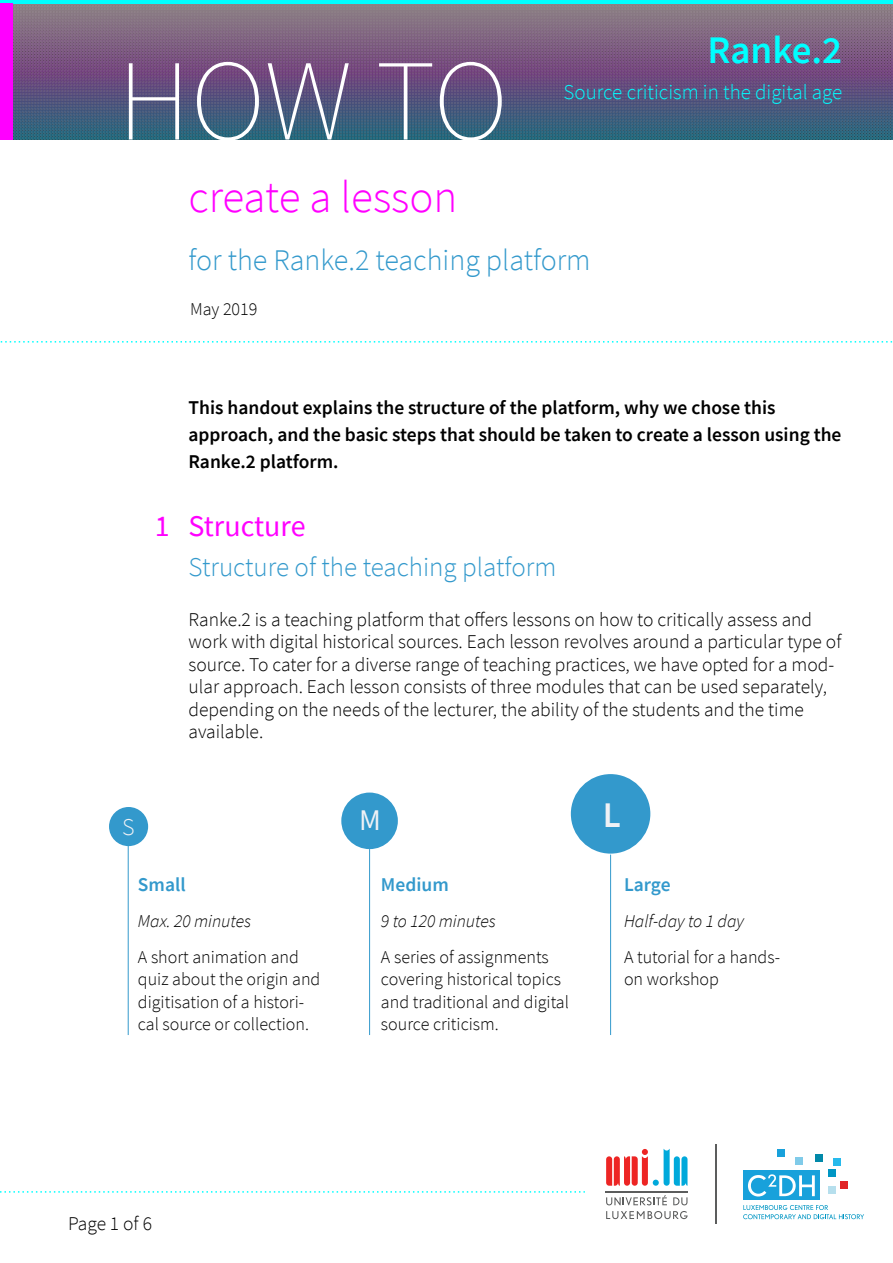
<style>
.page{position:relative;width:893px;height:1263px;background:#fff}
.page>*{position:absolute;margin:0;border:0;box-sizing:border-box;transform-origin:0 0}
.t1{font:200 115.5px "Source Sans Pro";color:#fff}
.t2{font:300 45px "Source Sans Pro";color:#f0f}
.t3{font:600 39px "Source Sans Pro";letter-spacing:-.005em;color:#0ff}
.nrs_Section{font:600 36px "Source Sans Pro";color:#eff1f5}
.t4{font:300 30px "Source Sans Pro";color:#39c}
.Section_1___subtitle{font:30px "Source Sans Pro";color:#f0f}
.nrs_Section-2{font:30px "Source Sans Pro";color:#eff1f5}
.nrs_Section-3{font:30px "Source Sans Pro";color:#f0f}
.Subsection{font:300 27px "Source Sans Pro";color:#39c}
.nrs_Section-4{font:300 24px "Source Sans Pro";color:#eff1f5}
.t5{font:300 21px "Source Sans Pro";color:#0ff}
.Body_text{font:300 19.5px/22.5px "Source Sans Pro";color:#000}
.intro_text{font:600 19.5px/27px "Source Sans Pro";color:#000}
.Subkop{font:600 19.5px "Source Sans Pro";color:#39c}
.Body_text_small{font:300 18px/22.5px "Source Sans Pro";color:#000}
.Body_text-2{font:italic 300 18px "Source Sans Pro";color:#000}
.Body_text_small-2{font:italic 300 18px "Source Sans Pro";color:#000}
.Body_text-3{font:300 18px "Source Sans Pro";color:#000}
</style>
<div class="page">
<svg style="left:606px;top:1195px;width:61px;height:10px"></svg>
<svg style="left:673px;top:1197px;width:14px;height:8px"></svg>
<hr style="left:605px;top:1191px;width:83px;height:1px;background:#5c5d5d">
<svg style="left:606px;top:1211px;width:82px;height:8px"></svg>
<svg style="left:606px;top:1149px;width:81px;height:37px"></svg>
<svg style="left:743px;top:1205px;width:121px;height:14px"></svg>
<div style="left:743px;top:1170px;width:77px;height:30px;background:#18a1db"></div>
<div style="left:828px;top:1169px;width:8px;height:8px;background:#0096c4"></div>
<div style="left:840px;top:1181px;width:8px;height:8px;background:#e12426"></div>
<div style="left:833px;top:1158px;width:8px;height:8px;background:#27baec"></div>
<div style="left:795px;top:1157px;width:8px;height:8px;background:#80cbe9"></div>
<div style="left:815px;top:1154px;width:7px;height:8px;background:#0189a9"></div>
<div style="left:828px;top:1186px;width:8px;height:8px;background:#b6dfed"></div>
<div style="left:777px;top:1149px;width:8px;height:8px;background:#18a1db"></div>
<svg style="left:748px;top:1174px;width:67px;height:22px"></svg>
<hr style="left:716px;top:1144px;width:1px;height:80px;background:#5c5d5d">
<img style="left:12px;top:3px;width:881px;height:137px">
<svg style="left:0;top:341px;width:893px;height:2px"></svg>
<svg style="left:0;top:1191px;width:585px;height:2px"></svg>
<div style="left:109px;top:807px;width:39px;height:39px;background:#39c;border-radius:50%"></div>
<div style="left:341px;top:792px;width:57px;height:57px;background:#39c;border-radius:50%"></div>
<div style="left:571px;top:774px;width:79px;height:80px;background:#39c;border-radius:50%"></div>
<hr style="left:128px;top:844px;width:1px;height:191px;background:#39c">
<hr style="left:369px;top:849px;width:1px;height:186px;background:#39c">
<hr style="left:610px;top:854px;width:1px;height:181px;background:#39c">
<hr style="left:0;top:0;width:893px;height:3px;background:#0ff">
<div style="left:0;top:3px;width:12px;height:137px;background:#f0f"></div>
<h1 class="t1" style="left:117px;top:31px;width:392px">HOW TO</h1>
<h3 class="t3" style="left:707px;top:24px;width:136px">Ranke.2</h3>
<p class="t5" style="left:563px;top:79px;width:280px">Source criticism in the digital age</p>
<p class="t2" style="left:189px;top:169px;width:270px">create a lesson</p>
<p class="t4" style="left:189px;top:242px;width:404px">for the Ranke.2 teaching platform</p>
<p class="Body_text-3" style="left:190px;top:298px;width:69px">May 2019</p>
<p class="nrs_Section-3" style="left:155px;top:506px;width:16px">1</p>
<p class="intro_text" style="left:189px;top:394px;width:654px">This handout explains the structure of the platform, why we chose this approach, and the basic steps that should be taken to create a lesson using the<br>Ranke.2 platform.</p>
<p class="Section_1___subtitle" style="left:189px;top:506px;width:118px">Structure</p>
<p class="Subsection" style="left:189px;top:550px;width:369px">Structure of the teaching platform</p>
<p class="Body_text" style="left:189px;top:608px;width:654px">Ranke.2 is a teaching platform that offers lessons on how to critically assess and work with digital historical sources. Each lesson revolves around a particular type of source. To cater for a diverse range of teaching practices, we have opted for a mod&shy;ular approach. Each lesson consists of three modules that can be used separately, depending on the needs of the lecturer, the ability of the students and the time available.</p>
<p class="nrs_Section-4" style="left:122px;top:812px;width:14px">S</p>
<p class="nrs_Section-2" style="left:359px;top:800px;width:23px">M</p>
<p class="nrs_Section" style="left:603px;top:791px;width:20px">L</p>
<p class="Subkop" style="left:138px;top:872px;width:49px">Small</p>
<p class="Body_text_small-2" style="left:138px;top:910px;width:115px">Max. 20 minutes</p>
<p class="Body_text_small" style="left:138px;top:946px;width:184px">A short animation and quiz about the origin and digitisation of a histori&shy;cal source or collection.</p>
<p class="Subkop" style="left:381px;top:872px;width:69px">Medium</p>
<p class="Body_text-2" style="left:381px;top:910px;width:116px">9 to 120 minutes</p>
<p class="Body_text_small" style="left:381px;top:946px;width:190px">A series of assignments covering historical topics and traditional and digital source criticism.</p>
<p class="Subkop" style="left:624px;top:872px;width:48px">Large</p>
<p class="Body_text-2" style="left:624px;top:910px;width:122px">Half-day to 1 day</p>
<p class="Body_text_small" style="left:624px;top:946px;width:158px">A tutorial for a hands&shy;on workshop</p>
<p class="Body_text" style="left:68px;top:1212px;width:85px">Page 1 of 6</p>
</div>
